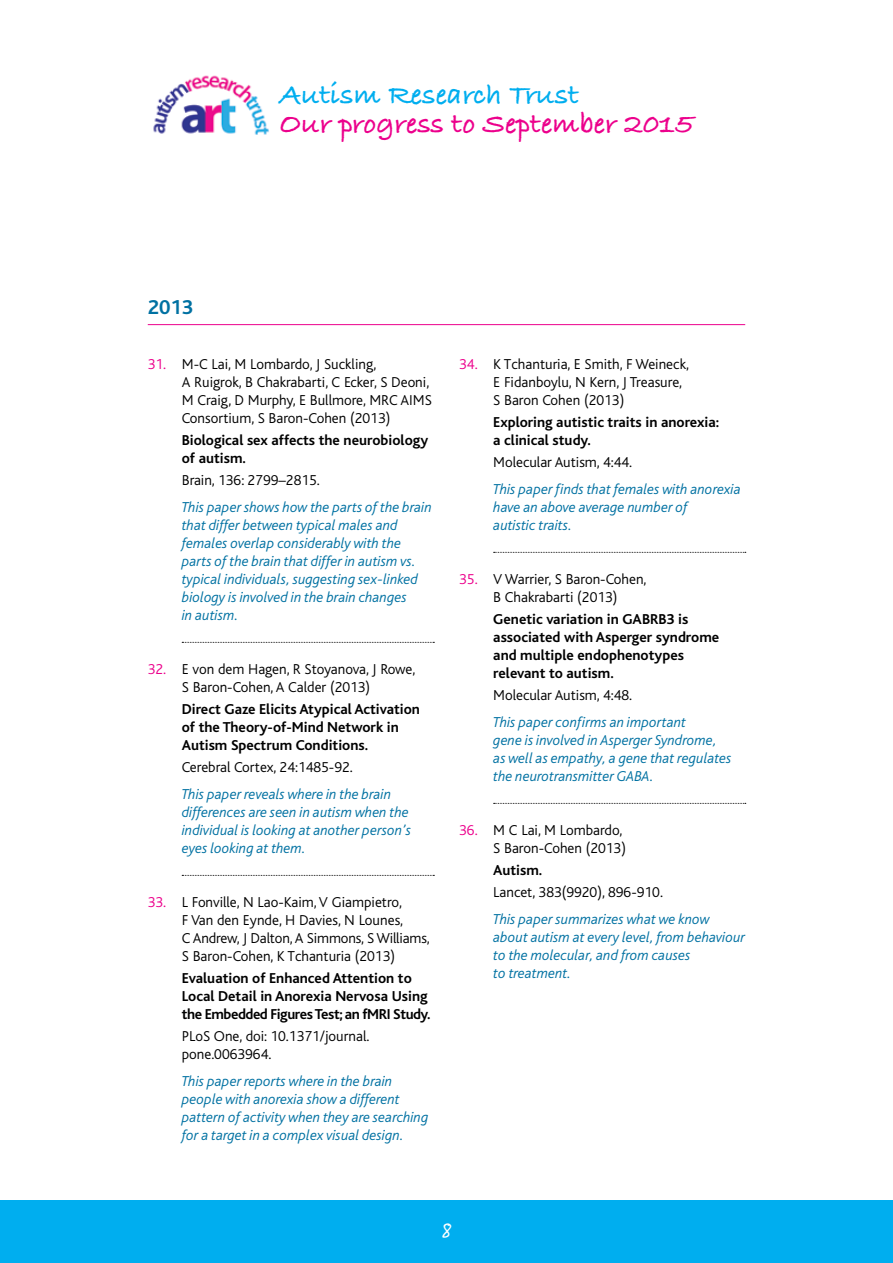
<style>
.page{position:relative;width:893px;height:1263px;background:#fff}
.page>*{position:absolute;margin:0;border:0;box-sizing:border-box;transform-origin:0 0}
.t1{font:700 30px "Bradley Hand ITC";color:#ec008c}
.t2{font:700 30px "Bradley Hand ITC";color:#00aeef}
.t3{font:27px "Rabiohead";color:#fff}
.t4{font:700 21px "Bliss";color:#0071a2}
.t5{font:italic 300 15px/18px "Bliss";color:#0071a2}
.t6{font:300 15px/18px "Bliss";color:#000}
.t7{font:700 15px/18px "Bliss";color:#000}
.s1{color:#ec008c}
</style>
<div class="page">
<div style="left:0;top:1200px;width:893px;height:63px;background:#00aeef"></div>
<svg style="left:182px;top:642px;width:252px;height:1px"></svg>
<svg style="left:182px;top:875px;width:252px;height:1px"></svg>
<svg style="left:494px;top:552px;width:252px;height:1px"></svg>
<svg style="left:494px;top:803px;width:252px;height:1px"></svg>
<hr style="left:148px;top:324px;width:597px;height:1px;background:#ec008c">
<img style="left:153px;top:75px;width:116px;height:60px">
<h3 class="t4" style="left:148px;top:296px;width:47px">2013</h3>
<h1 class="t2" style="left:280px;top:78px;width:301px">Autism Research Trust</h1>
<h1 class="t1" style="left:280px;top:106px;width:416px">Our progress to September 2015</h1>
<p class="t6" style="left:182px;top:355px;width:252px;text-indent:-34px"><span class="s1">31.</span> M-C Lai, M Lombardo, J Suckling,<br>A Ruigrok, B Chakrabarti, C Ecker, S Deoni, M Craig, D Murphy, E Bullmore, MRC AIMS Consortium, S Baron-Cohen (2013)</p>
<p class="t7" style="left:182px;top:431px;width:248px">Biological sex affects the neurobiology of autism.</p>
<p class="t6" style="left:182px;top:471px;width:140px">Brain, 136: 2799–2815.</p>
<p class="t5" style="left:182px;top:498px;width:252px">This paper shows how the parts of the brain that differ between typical males and females overlap considerably with the parts of the brain that differ in autism vs. typical individuals, suggesting sex-linked biology is involved in the brain changes<br>in autism.</p>
<p class="t6" style="left:182px;top:660px;width:235px;text-indent:-34px"><span class="s1">32.</span> E von dem Hagen, R Stoyanova, J Rowe,<br>S Baron-Cohen, A Calder (2013)</p>
<p class="t7" style="left:182px;top:700px;width:240px">Direct Gaze Elicits Atypical Activation of the Theory-of-Mind Network in<br>Autism Spectrum Conditions.</p>
<p class="t6" style="left:182px;top:758px;width:173px">Cerebral Cortex, 24:1485-92.</p>
<p class="t5" style="left:182px;top:785px;width:231px">This paper reveals where in the brain differences are seen in autism when the individual is looking at another person’s eyes looking at them.</p>
<p class="t6" style="left:182px;top:893px;width:249px;text-indent:-34px"><span class="s1">33.</span> L Fonville, N Lao-Kaim, V Giampietro,<br>F Van den Eynde, H Davies, N Lounes,<br>C Andrew, J Dalton, A Simmons, S Williams, S Baron-Cohen, K Tchanturia (2013)</p>
<p class="t7" style="left:182px;top:969px;width:250px">Evaluation of Enhanced Attention to<br>Local Detail in Anorexia Nervosa Using the Embedded Figures Test; an fMRI Study.</p>
<p class="t6" style="left:182px;top:1027px;width:189px">PLoS One, doi: 10.1371/journal. pone.0063964.</p>
<p class="t5" style="left:182px;top:1072px;width:248px">This paper reports where in the brain people with anorexia show a different pattern of activity when they are searching for a target in a complex visual design.</p>
<p class="t6" style="left:493px;top:355px;width:197px;text-indent:-34px"><span class="s1">34.</span> K Tchanturia, E Smith, F Weineck,<br>E Fidanboylu, N Kern, J Treasure,<br>S Baron Cohen (2013)</p>
<p class="t7" style="left:493px;top:413px;width:228px">Exploring autistic traits in anorexia: a clinical study.</p>
<p class="t6" style="left:493px;top:453px;width:140px">Molecular Autism, 4:44.</p>
<p class="t5" style="left:493px;top:480px;width:249px">This paper finds that females with anorexia have an above average number of<br>autistic traits.</p>
<p class="t6" style="left:459px;top:570px;width:189px;text-align:center"><span class="s1">35.</span> V Warrier, S Baron-Cohen,<br>B Chakrabarti (2013)</p>
<p class="t7" style="left:493px;top:610px;width:228px">Genetic variation in GABRB3 is associated with Asperger syndrome and multiple endophenotypes relevant to autism.</p>
<p class="t6" style="left:493px;top:686px;width:140px">Molecular Autism, 4:48.</p>
<p class="t5" style="left:493px;top:713px;width:240px">This paper confirms an important<br>gene is involved in Asperger Syndrome, as well as empathy, a gene that regulates the neurotransmitter GABA.</p>
<p class="t6" style="left:459px;top:821px;width:168px;text-align:right"><span class="s1">36.</span> M C Lai, M Lombardo,<br>S Baron-Cohen (2013)</p>
<p class="t7" style="left:493px;top:861px;width:51px">Autism.</p>
<p class="t6" style="left:493px;top:883px;width:171px">Lancet, 383(9920), 896-910.</p>
<p class="t5" style="left:493px;top:910px;width:253px">This paper summarizes what we know about autism at every level, from behaviour to the molecular, and from causes<br>to treatment.</p>
<h2 class="t3" style="left:442px;top:1213px;width:11px">8</h2>
</div>
